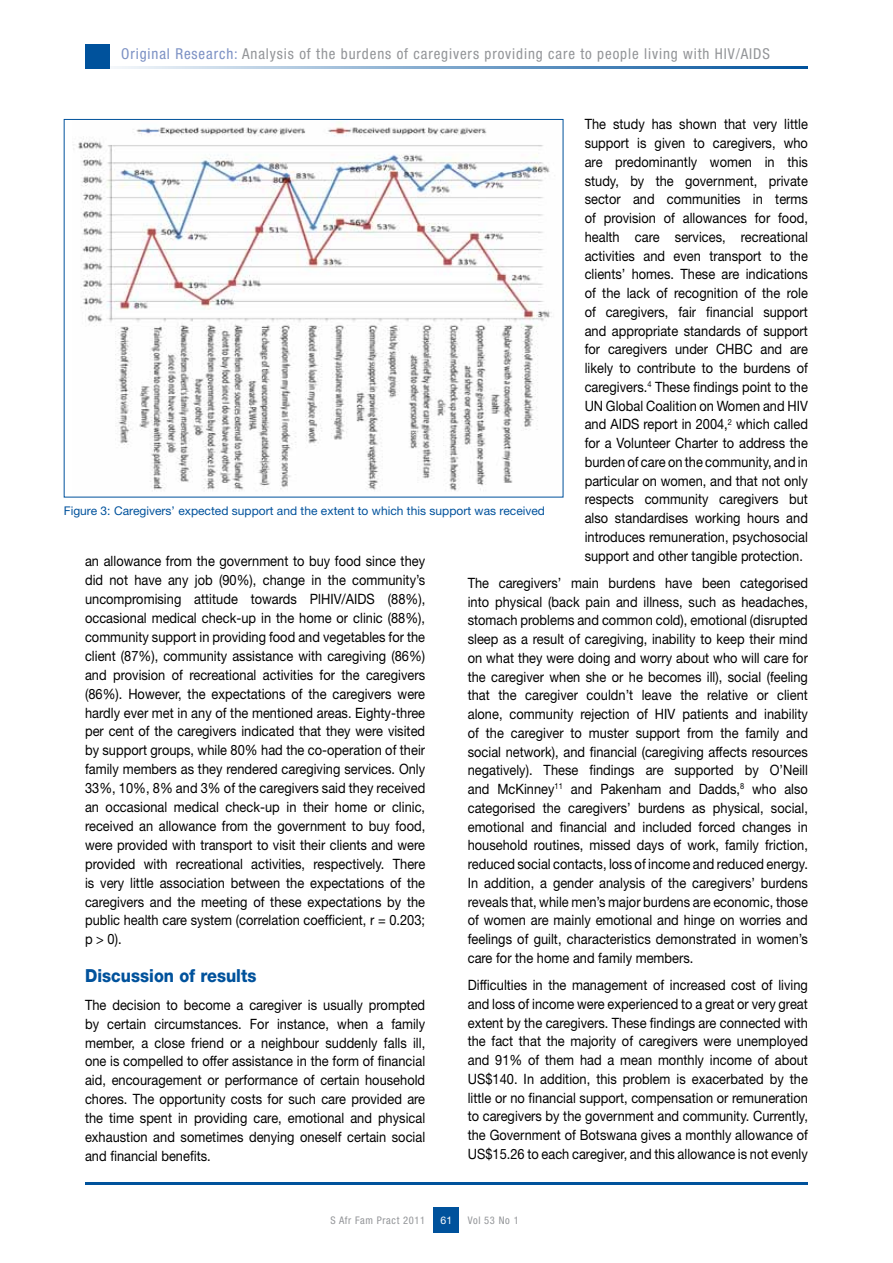
<style>
.page{position:relative;width:893px;height:1263px;background:#fff}
.page>*{position:absolute;margin:0;border:0;box-sizing:border-box;transform-origin:0 0}
.t1{font:800 18px "Helvetica Neue LT Std";color:#00529c;scale:.9 1}
.t2{font:condensed 15px "Helvetica Neue LT Std";letter-spacing:.06em;color:#939598}
.t3{font:14.25px/18.8px "Helvetica Neue LT Std";color:#000;text-align:justify;scale:.9 1}
.t4{font:12px "Helvetica Neue LT Std";color:#00529c}
.t5{font:condensed 10.5px "Helvetica Neue LT Std";letter-spacing:.06em;color:#939598}
.t6{font:10.5px "Helvetica Neue LT Std";color:#fff}
.s1{color:#7c91c4}
</style>
<div class="page">
<hr style="left:85px;top:66px;width:723px;height:2px;background:#00529c">
<div style="left:85px;top:44px;width:24px;height:24px;background:#00529c"></div>
<div style="left:434px;top:1208px;width:25px;height:25px;background:#00529c"></div>
<hr style="left:85px;top:1182px;width:723px;height:2px;background:#00529c">
<img style="left:73px;top:119px;width:491px;height:378px">
<p class="t2" style="left:121px;top:45px;width:650px"><span class="s1">Original Research:</span> Analysis of the burdens of caregivers providing care to people living with HIV/AIDS</p>
<p class="t3" style="left:585px;top:115px;width:250px">The study has shown that very little support is given to caregivers, who are predominantly women in this study, by the government, private sector and communities in terms of provision of allowances for food, health care services, recreational activities and even transport to the clients’ homes. These are indications of the lack of recognition of the role of caregivers, fair financial support and appropriate standards of support for caregivers under CHBC and are likely to contribute to the burdens of caregivers.<sup>4</sup> These findings point to the UN Global Coalition on Women and HIV and AIDS report in 2004,<sup>2</sup> which called for a Volunteer Charter to address the burden of care on the community, and in particular on women, and that not only respects community caregivers but also standardises working hours and introduces remuneration, psychosocial support and other tangible protection.</p>
<p class="t3" style="left:468px;top:573px;width:380px">The caregivers’ main burdens have been categorised into physical (back pain and illness, such as headaches, stomach problems and common cold), emotional (disrupted sleep as a result of caregiving, inability to keep their mind on what they were doing and worry about who will care for the caregiver when she or he becomes ill), social (feeling that the caregiver couldn’t leave the relative or client alone, community rejection of HIV patients and inability of the caregiver to muster support from the family and social network), and financial (caregiving affects resources negatively). These findings are supported by O’Neill and McKinney<sup>11</sup> and Pakenham and Dadds,<sup>8</sup> who also categorised the caregivers’ burdens as physical, social, emotional and financial and included forced changes in household routines, missed days of work, family friction, reduced social contacts, loss of income and reduced energy.<br>In addition, a gender analysis of the caregivers’ burdens reveals that, while men’s major burdens are economic, those of women are mainly emotional and hinge on worries and feelings of guilt, characteristics demonstrated in women’s care for the home and family members.</p>
<p class="t3" style="left:468px;top:975px;width:379px">Difficulties in the management of increased cost of living and loss of income were experienced to a great or very great extent by the caregivers. These findings are connected with the fact that the majority of caregivers were unemployed and 91% of them had a mean monthly income of about US$140. In addition, this problem is exacerbated by the little or no financial support, compensation or remuneration to caregivers by the government and community. Currently, the Government of Botswana gives a monthly allowance of US$15.26 to each caregiver, and this allowance is not evenly</p>
<p class="t4" style="left:64px;top:503px;width:483px">Figure 3: Caregivers’ expected support and the extent to which this support was received</p>
<p class="t3" style="left:85px;top:552px;width:379px">an allowance from the government to buy food since they did not have any job (90%), change in the community’s uncompromising attitude towards PlHIV/AIDS (88%), occasional medical check-up in the home or clinic (88%), community support in providing food and vegetables for the client (87%), community assistance with caregiving (86%) and provision of recreational activities for the caregivers (86%). However, the expectations of the caregivers were hardly ever met in any of the mentioned areas. Eighty-three per cent of the caregivers indicated that they were visited by support groups, while 80% had the co-operation of their family members as they rendered caregiving services. Only 33%, 10%, 8% and 3% of the caregivers said they received an occasional medical check-up in their home or clinic, received an allowance from the government to buy food, were provided with transport to visit their clients and were provided with recreational activities, respectively. There is very little association between the expectations of the caregivers and the meeting of these expectations by the public health care system (correlation coefficient, r = 0.203; p &gt; 0).</p>
<p class="t1" style="left:85px;top:965px;width:192px">Discussion of results</p>
<p class="t3" style="left:85px;top:995px;width:380px">The decision to become a caregiver is usually prompted by certain circumstances. For instance, when a family member, a close friend or a neighbour suddenly falls ill, one is compelled to offer assistance in the form of financial aid, encouragement or performance of certain household chores. The opportunity costs for such care provided are the time spent in providing care, emotional and physical exhaustion and sometimes denying oneself certain social and financial benefits.</p>
<p class="t5" style="left:330px;top:1214px;width:96px">S Afr Fam Pract 2011</p>
<p class="t6" style="left:441px;top:1214px;width:13px">61</p>
<p class="t5" style="left:468px;top:1214px;width:52px">Vol 53 No 1</p>
</div>
